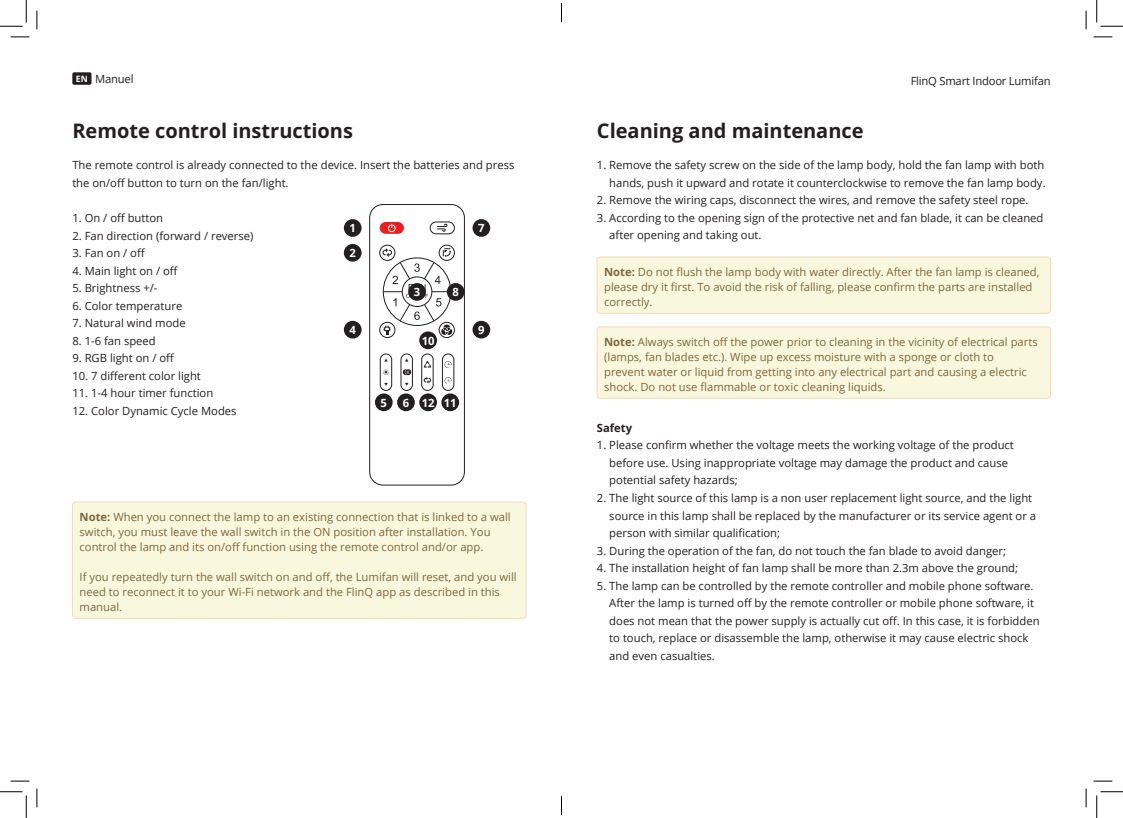
<style>
.page{position:relative;width:1123px;height:818px;background:#fff}
.page>*{position:absolute;margin:0;border:0;box-sizing:border-box;transform-origin:0 0}
.t1{font:700 20px "Open Sans";color:#231f20}
.t2{font:11.25px/17.5px "Open Sans";color:#231f20}
.t3{font:11.25px/15px "Open Sans";color:#7f663c}
.t4{font:11.25px "Open Sans";letter-spacing:-.02em;color:#231f20}
.t5{font:700 11.25px "Open Sans";color:#fff}
.t6{font:700 11.25px "Open Sans";color:#231f20}
.s1{font-weight:700;font-size:8.75px;color:#fff}
.s2{font-weight:700}
</style>
<div class="page">
<div style="left:344px;top:219px;width:17px;height:18px;background:#231f20;border-radius:50%"></div>
<div style="left:472px;top:219px;width:18px;height:18px;background:#231f20;border-radius:50%"></div>
<div style="left:447px;top:283px;width:17px;height:18px;background:#231f20;border-radius:50%"></div>
<div style="left:344px;top:244px;width:17px;height:18px;background:#231f20;border-radius:50%"></div>
<div style="left:344px;top:321px;width:17px;height:17px;background:#231f20;border-radius:50%"></div>
<div style="left:472px;top:321px;width:18px;height:17px;background:#231f20;border-radius:50%"></div>
<div style="left:375px;top:393px;width:18px;height:18px;background:#231f20;border-radius:50%"></div>
<div style="left:397px;top:393px;width:18px;height:18px;background:#231f20;border-radius:50%"></div>
<div style="left:419px;top:393px;width:18px;height:18px;background:#231f20;border-radius:50%"></div>
<div style="left:441px;top:393px;width:18px;height:18px;background:#231f20;border-radius:50%"></div>
<div style="left:72px;top:72px;width:19px;height:13px;background:#231f20;border-radius:2px"></div>
<div style="left:369px;top:204px;width:95px;height:281px;border:1px solid #231f20;border-radius:13px"></div>
<div style="left:380px;top:222px;width:24px;height:12px;background:#ee1d23;border-radius:6px"></div>
<svg style="left:388px;top:223px;width:8px;height:10px"></svg>
<div style="left:430px;top:222px;width:24px;height:12px;border:1px solid #231f20;border-radius:6px"></div>
<svg style="left:437px;top:224px;width:10px;height:8px"></svg>
<svg style="left:379px;top:245px;width:75px;height:146px"></svg>
<div style="left:408px;top:283px;width:18px;height:18px;background:#231f20;border-radius:50%"></div>
<div style="left:597px;top:257px;width:453px;height:56px;background:#f9f8df;border-radius:4px"></div>
<div style="left:597px;top:257px;width:453px;height:56px;border:1px solid #f8d9b5;border-radius:4px"></div>
<div style="left:72px;top:502px;width:454px;height:116px;background:#f9f8df;border-radius:4px"></div>
<div style="left:72px;top:502px;width:454px;height:116px;border:1px solid #f8d9b5;border-radius:4px"></div>
<div style="left:597px;top:327px;width:453px;height:71px;background:#f9f8df;border-radius:4px"></div>
<div style="left:597px;top:327px;width:453px;height:71px;border:1px solid #f8d9b5;border-radius:4px"></div>
<svg style="left:11px;top:36px;width:18px;height:2px"></svg>
<svg style="left:1093px;top:36px;width:19px;height:2px"></svg>
<svg style="left:11px;top:780px;width:18px;height:2px"></svg>
<svg style="left:1093px;top:780px;width:19px;height:2px"></svg>
<svg style="left:36px;top:11px;width:2px;height:18px"></svg>
<svg style="left:36px;top:788px;width:2px;height:19px"></svg>
<svg style="left:1085px;top:11px;width:1px;height:18px"></svg>
<svg style="left:1085px;top:788px;width:1px;height:19px"></svg>
<svg style="left:0;top:0;width:27px;height:27px"></svg>
<svg style="left:0;top:791px;width:27px;height:27px"></svg>
<svg style="left:1096px;top:0;width:27px;height:27px"></svg>
<svg style="left:1096px;top:791px;width:27px;height:27px"></svg>
<svg style="left:561px;top:3px;width:1px;height:19px"></svg>
<svg style="left:561px;top:796px;width:1px;height:19px"></svg>
<p class="t2" style="left:76px;top:71px;width:59px"><span class="s1">EN</span> Manuel</p>
<h1 class="t1" style="left:72px;top:117px;width:282px">Remote control instructions</h1>
<h1 class="t1" style="left:597px;top:117px;width:268px">Cleaning and maintenance</h1>
<p class="t4" style="left:910px;top:76px;width:141px">FlinQ Smart Indoor Lumifan</p>
<p class="t2" style="left:72px;top:158px;width:443px">The remote control is already connected to the device. Insert the batteries and press the on/off button to turn on the fan/light.</p>
<p class="t2" style="left:597px;top:158px;width:450px;text-align:right">1. Remove the safety screw on the side of the lamp body, hold the fan lamp with both hands, push it upward and rotate it counterclockwise to remove the fan lamp body.</p>
<p class="t2" style="left:597px;top:193px;width:433px">2. Remove the wiring caps, disconnect the wires, and remove the safety steel rope.</p>
<p class="t2" style="left:609px;top:210px;width:436px;text-indent:-12px">3. According to the opening sign of the protective net and fan blade, it can be cleaned after opening and taking out.</p>
<p class="t2" style="left:72px;top:209px;width:92px">1. On / off button</p>
<p class="t2" style="left:72px;top:226px;width:183px">2. Fan direction (forward / reverse)</p>
<p class="t2" style="left:72px;top:244px;width:74px">3. Fan on / off</p>
<p class="t2" style="left:72px;top:261px;width:107px">4. Main light on / off</p>
<p class="t2" style="left:72px;top:279px;width:87px">5. Brightness +/-</p>
<p class="t2" style="left:72px;top:298px;width:111px">6. Color temperature</p>
<p class="t2" style="left:72px;top:315px;width:115px">7. Natural wind mode</p>
<p class="t2" style="left:72px;top:333px;width:85px">8. 1-6 fan speed</p>
<p class="t2" style="left:72px;top:349px;width:103px">9. RGB light on / off</p>
<p class="t2" style="left:72px;top:366px;width:130px">10. 7 different color light</p>
<p class="t2" style="left:72px;top:385px;width:142px">11. 1-4 hour timer function</p>
<p class="t2" style="left:72px;top:403px;width:166px">12. Color Dynamic Cycle Modes</p>
<p class="t5" style="left:349px;top:224px;width:8px">1</p>
<p class="t5" style="left:478px;top:224px;width:8px">7</p>
<p class="t5" style="left:349px;top:248px;width:8px">2</p>
<p class="t3" style="left:604px;top:264px;width:437px"><span class="s2">Note:</span> Do not flush the lamp body with water directly. After the fan lamp is cleaned, please dry it first. To avoid the risk of falling, please confirm the parts are installed correctly.</p>
<p class="t5" style="left:414px;top:288px;width:8px">3</p>
<p class="t5" style="left:452px;top:288px;width:8px">8</p>
<p class="t5" style="left:349px;top:325px;width:8px">4</p>
<p class="t5" style="left:478px;top:325px;width:8px">9</p>
<p class="t5" style="left:422px;top:336px;width:14px">10</p>
<p class="t3" style="left:604px;top:334px;width:435px"><span class="s2">Note:</span> Always switch off the power prior to cleaning in the vicinity of electrical parts (lamps, fan blades etc.). Wipe up excess moisture with a sponge or cloth to<br>prevent water or liquid from getting into any electrical part and causing a electric shock. Do not use flammable or toxic cleaning liquids.</p>
<p class="t5" style="left:380px;top:398px;width:8px">5</p>
<p class="t5" style="left:403px;top:398px;width:33px">6 12</p>
<p class="t5" style="left:444px;top:398px;width:14px">11</p>
<p class="t3" style="left:80px;top:511px;width:433px"><span class="s2">Note:</span> When you connect the lamp to an existing connection that is linked to a wall switch, you must leave the wall switch in the ON position after installation. You control the lamp and its on/off function using the remote control and/or app.</p>
<p class="t3" style="left:80px;top:569px;width:439px">If you repeatedly turn the wall switch on and off, the Lumifan will reset, and you will need to reconnect it to your Wi-Fi network and the FlinQ app as described in this manual.</p>
<p class="t6" style="left:597px;top:420px;width:37px">Safety</p>
<p class="t2" style="left:609px;top:436px;width:406px;text-indent:-12px">1. Please confirm whether the voltage meets the working voltage of the product before use. Using inappropriate voltage may damage the product and cause potential safety hazards;</p>
<p class="t2" style="left:609px;top:490px;width:428px;text-indent:-12px">2. The light source of this lamp is a non user replacement light source, and the light source in this lamp shall be replaced by the manufacturer or its service agent or a person with similar qualification;</p>
<p class="t2" style="left:597px;top:543px;width:410px">3. During the operation of the fan, do not touch the fan blade to avoid danger;</p>
<p class="t2" style="left:597px;top:560px;width:423px">4. The installation height of fan lamp shall be more than 2.3m above the ground;</p>
<p class="t2" style="left:609px;top:578px;width:432px;text-indent:-12px">5. The lamp can be controlled by the remote controller and mobile phone software.<br>After the lamp is turned off by the remote controller or mobile phone software, it does not mean that the power supply is actually cut off. In this case, it is forbidden to touch, replace or disassemble the lamp, otherwise it may cause electric shock and even casualties.</p>
</div>
